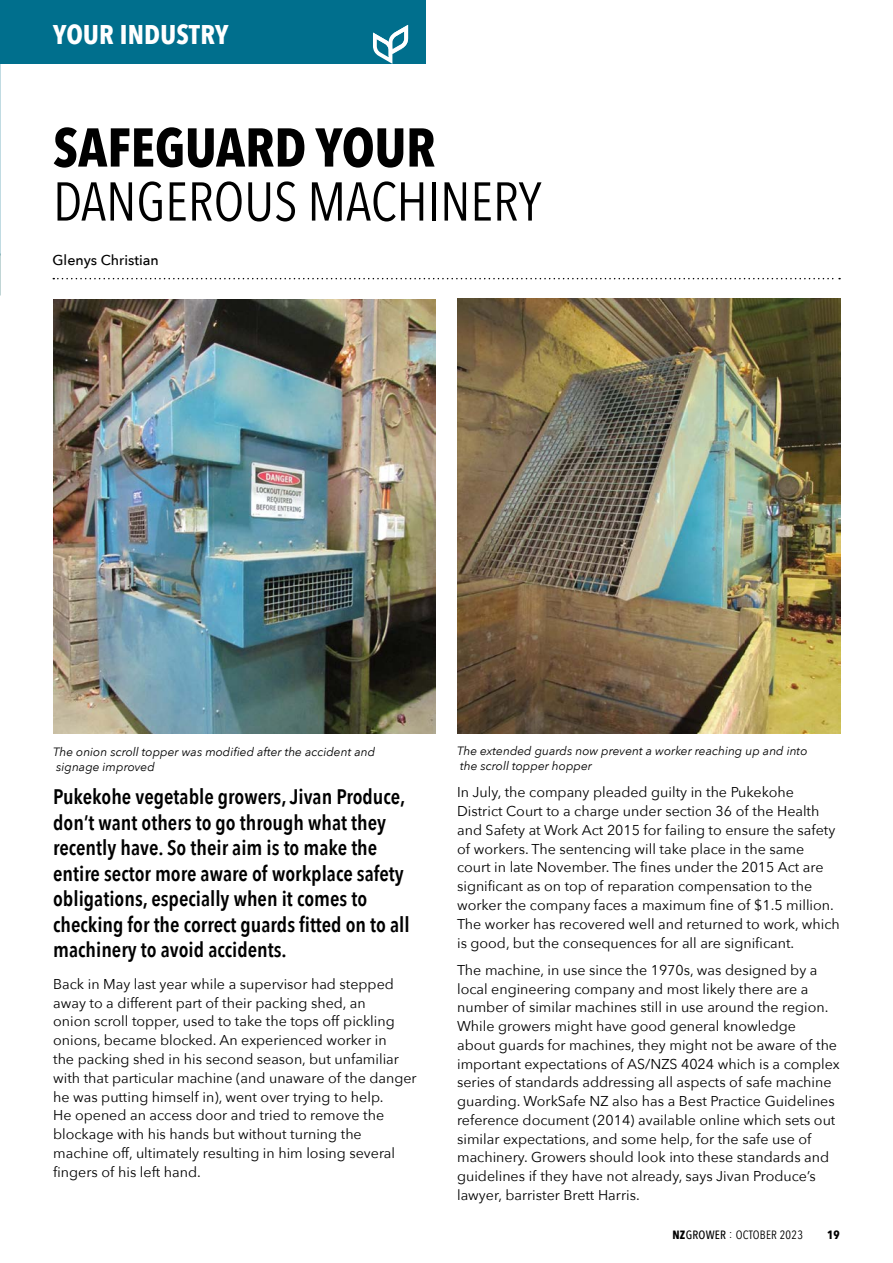
<style>
.page{position:relative;width:893px;height:1263px;background:#fff}
.page>*{position:absolute;margin:0;border:0;box-sizing:border-box;transform-origin:0 0}
.t1{font:54px "Avenir Next Condensed";color:#000}
.t2{font:700 54px "Avenir Next Condensed";color:#000}
.t3{font:700 27px "Avenir Next Condensed";letter-spacing:.01em;color:#fff}
.t4{font:600 21px/25.5px "Avenir Next Condensed";color:#000}
.t5{font:14.25px/18.8px "Avenir Next";color:#000}
.t6{font:500 14.25px "Avenir Next";color:#000}
.t7{font:italic 12px/15px "Avenir Next";color:#000}
.t8{font:12px "Avenir Next Condensed";letter-spacing:.02em;color:#000}
.t9{font:700 12px "Avenir Next Condensed";color:#000}
.s1{font-weight:700}
.s2{font-weight:500}
</style>
<div class="page">
<div style="left:0;top:0;width:425px;height:64px;background:#006f8d"></div>
<svg style="left:373px;top:25px;width:35px;height:39px"></svg>
<svg style="left:53px;top:278px;width:787px;height:1px"></svg>
<img style="left:458px;top:299px;width:382px;height:434px">
<img style="left:53px;top:299px;width:383px;height:434px">
<h2 class="t3" style="left:53px;top:18px;width:177px">YOUR INDUSTRY</h2>
<h1 class="t2" style="left:53px;top:115px;width:384px">SAFEGUARD YOUR</h1>
<h1 class="t1" style="left:53px;top:155px;width:490px">DANGEROUS MACHINERY</h1>
<p class="t6" style="left:53px;top:248px;width:108px">Glenys Christian</p>
<p class="t7" style="left:53px;top:743px;width:323px">The onion scroll topper was modified after the accident and signage improved</p>
<p class="t4" style="left:53px;top:784px;width:358px">Pukekohe vegetable growers, Jivan Produce, don’t want others to go through what they recently have. So their aim is to make the entire sector more aware of workplace safety obligations, especially when it comes to checking for the correct guards fitted on to all machinery to avoid accidents.</p>
<p class="t5" style="left:53px;top:974px;width:365px">Back in May last year while a supervisor had stepped away to a different part of their packing shed, an<br>onion scroll topper, used to take the tops off pickling onions, became blocked. An experienced worker in<br>the packing shed in his second season, but unfamiliar with that particular machine (and unaware of the danger he was putting himself in), went over trying to help.<br>He opened an access door and tried to remove the blockage with his hands but without turning the machine off, ultimately resulting in him losing several fingers of his left hand.</p>
<p class="t7" style="left:457px;top:743px;width:352px">The extended guards now prevent a worker reaching up and into the scroll topper hopper</p>
<p class="t5" style="left:457px;top:782px;width:384px">In July, the company pleaded guilty in the Pukekohe District Court to a charge under section 36 of the Health and Safety at Work Act 2015 for failing to ensure the safety of workers. The sentencing will take place in the same court in late November. The fines under the 2015 Act are significant as on top of reparation compensation to the worker the company faces a maximum fine of $1.5 million.<br>The worker has recovered well and returned to work, which is good, but the consequences for all are significant.</p>
<p class="t5" style="left:457px;top:960px;width:384px">The machine, in use since the 1970s, was designed by a local engineering company and most likely there are a number of similar machines still in use around the region.<br>While growers might have good general knowledge<br>about guards for machines, they might not be aware of the important expectations of AS/NZS 4024 which is a complex series of standards addressing all aspects of safe machine guarding. WorkSafe NZ also has a Best Practice Guidelines reference document (2014) available online which sets out similar expectations, and some help, for the safe use of machinery. Growers should look into these standards and guidelines if they have not already, says Jivan Produce’s lawyer, barrister Brett Harris.</p>
<p class="t8" style="left:672px;top:1225px;width:132px"><span class="s1">NZ</span><span class="s2">GROWER</span> : OCTOBER 2023</p>
<p class="t9" style="left:827px;top:1227px;width:14px">19</p>
</div>
